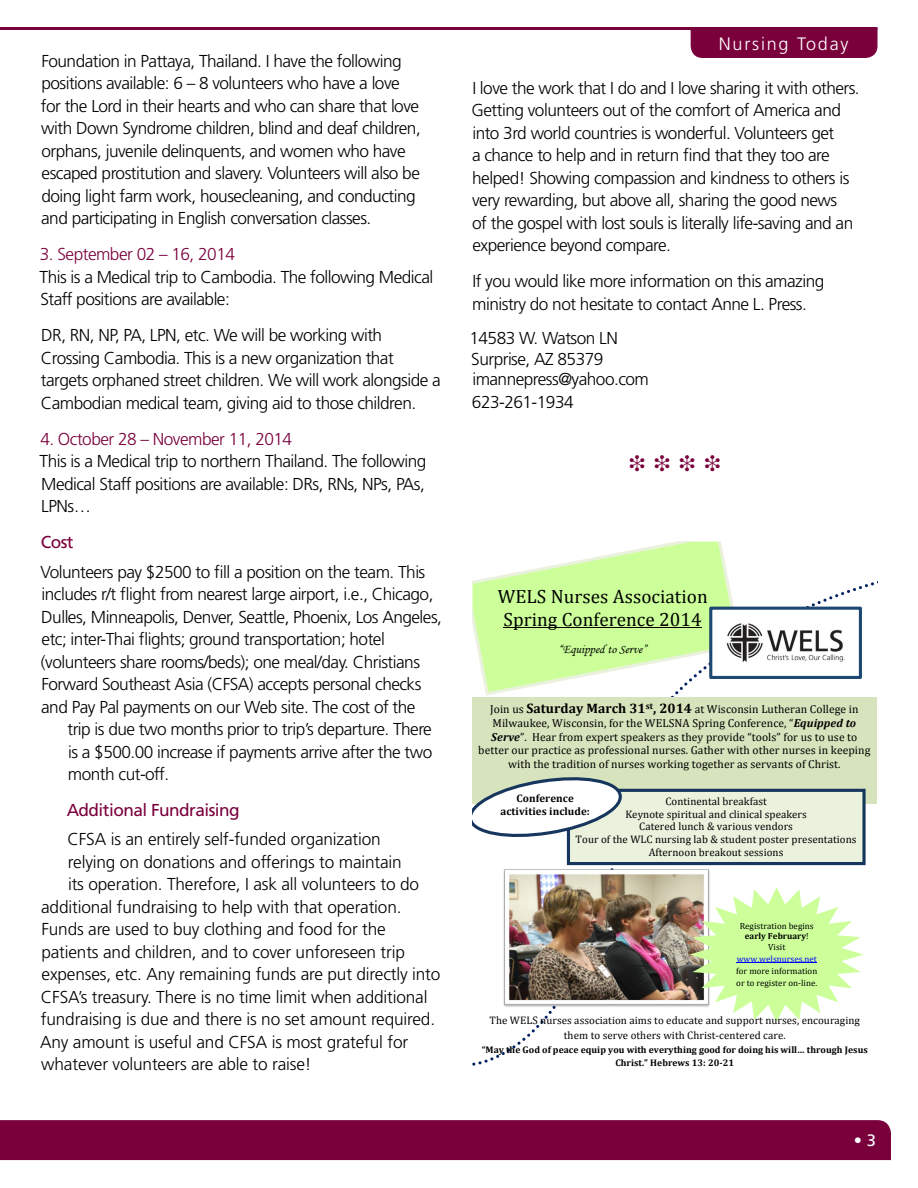
<style>
.page{position:relative;width:918px;height:1188px;background:#fff}
.page>*{position:absolute;margin:0;border:0;box-sizing:border-box;transform-origin:0 0}
.t1{font:22.5px "Zapf Dingbats ITC";color:#7a003c}
.t2{font:19.2px/22.5px "Cambria";letter-spacing:.005em;color:#000;text-align:center}
.t3{font:300 18px "Frutiger LT Std";letter-spacing:.1em;color:#fff}
.t4{font:300 17.25px/22.5px "Frutiger LT Std";letter-spacing:-.03em;color:#000}
.t5{font:300 17.25px "Frutiger LT Std";letter-spacing:-.01em;color:#000}
.t6{font:300 17.25px "Frutiger LT Std";letter-spacing:-.03em;color:#7a003c}
.t7{font:17.25px "Frutiger LT Std";letter-spacing:-.03em;color:#7a003c}
.t8{font:300 16.5px "Frutiger LT Std";color:#fff}
.t9{font:12.45px "Monotype Corsiva";color:#000}
.t10{font:11.55px/14px "Cambria";letter-spacing:.005em;color:#000;text-align:center}
.t11{font:10.95px/12.9px "Cambria";letter-spacing:.005em;color:#000;text-align:center}
.t12{font:700 10.95px/13px "Cambria";letter-spacing:.005em;color:#000;text-align:center}
.t13{font:700 9.6px/13px "Cambria";letter-spacing:.005em;color:#000;text-align:center}
.t14{font:9px/10.5px "Cambria";color:#000;text-align:center}
.t15{font:9px "Cambria";color:#00f}
.s1{font-weight:700;font-size:13.65px}
.s2{font-weight:700;font-style:italic}
.s3{font-weight:700}
.s4{font-weight:400}
</style>
<div class="page">
<div style="left:0;top:1120px;width:891px;height:40px;background:#7a003c"></div>
<hr style="left:0;top:27px;width:878px;height:3px;background:#7a003c">
<div style="left:691px;top:29px;width:187px;height:29px;background:#7a003c"></div>
<img style="left:503px;top:868px;width:207px;height:141px">
<div style="left:472px;top:697px;width:405px;height:106px;background:#d6e3bc"></div>
<svg style="left:472px;top:542px;width:271px;height:155px"></svg>
<hr style="left:504px;top:627px;width:198px;height:1px;background:#000">
<svg style="left:690px;top:887px;width:174px;height:135px"></svg>
<hr style="left:737px;top:962px;width:80px;height:1px;background:#00f">
<img style="left:713px;top:611px;width:132px;height:64px">
<div style="left:709px;top:607px;width:153px;height:72px;border:3px solid #1d4871"></div>
<div style="left:568px;top:790px;width:296px;height:73px;background:#eaf1dd"></div>
<div style="left:567px;top:789px;width:299px;height:76px;border:3px solid #17365d"></div>
<svg style="left:472px;top:777px;width:151px;height:62px"></svg>
<p class="t4" style="left:41px;top:50px;width:381px">Foundation in Pattaya, Thailand. I have the following positions available: 6 – 8 volunteers who have a love for the Lord in their hearts and who can share that love with Down Syndrome children, blind and deaf children, orphans, juvenile delinquents, and women who have escaped prostitution and slavery. Volunteers will also be doing light farm work, housecleaning, and conducting and participating in English conversation classes.</p>
<p class="t6" style="left:40px;top:245px;width:197px">3. September 02 – 16, 2014</p>
<p class="t4" style="left:40px;top:266px;width:395px">This is a Medical trip to Cambodia. The following Medical<br>Staff positions are available:</p>
<p class="t4" style="left:41px;top:324px;width:401px">DR, RN, NP, PA, LPN, etc. We will be working with Crossing Cambodia. This is a new organization that targets orphaned street children. We will work alongside a Cambodian medical team, giving aid to those children.</p>
<p class="t6" style="left:40px;top:429px;width:253px">4. October 28 – November 11, 2014</p>
<p class="t4" style="left:40px;top:450px;width:388px;text-align:justify">This is a Medical trip to northern Thailand. The following Medical Staff positions are available: DRs, RNs, NPs, PAs, LPNs…</p>
<p class="t7" style="left:41px;top:532px;width:34px">Cost</p>
<p class="t4" style="left:41px;top:561px;width:403px">Volunteers pay $2500 to fill a position on the team. This includes r/t flight from nearest large airport, i.e., Chicago, Dulles, Minneapolis, Denver, Seattle, Phoenix, Los Angeles, etc; inter-Thai flights; ground transportation; hotel (volunteers share rooms/beds); one meal/day. Christians Forward Southeast Asia (CFSA) accepts personal checks and Pay Pal payments on our Web site. The cost of the</p>
<p class="t4" style="left:67px;top:718px;width:366px;text-align:justify">trip is due two months prior to trip’s departure. There is a $500.00 increase if payments arrive after the two month cut-off.</p>
<p class="t7" style="left:67px;top:800px;width:175px">Additional Fundraising</p>
<p class="t5" style="left:67px;top:830px;width:315px">CFSA is an entirely self-funded organization</p>
<p class="t5" style="left:68px;top:852px;width:335px">relying on donations and offerings to maintain</p>
<p class="t5" style="left:68px;top:875px;width:352px">its operation. Therefore, I ask all volunteers to do</p>
<p class="t5" style="left:41px;top:897px;width:362px">additional fundraising to help with that operation.</p>
<p class="t5" style="left:41px;top:920px;width:346px">Funds are used to buy clothing and food for the</p>
<p class="t5" style="left:41px;top:942px;width:365px">patients and children, and to cover unforeseen trip</p>
<p class="t5" style="left:42px;top:965px;width:400px">expenses, etc. Any remaining funds are put directly into</p>
<p class="t5" style="left:41px;top:987px;width:388px">CFSA’s treasury. There is no time limit when additional</p>
<p class="t5" style="left:41px;top:1010px;width:396px">fundraising is due and there is no set amount required.</p>
<p class="t5" style="left:40px;top:1032px;width:370px">Any amount is useful and CFSA is most grateful for</p>
<p class="t5" style="left:41px;top:1055px;width:272px">whatever volunteers are able to raise!</p>
<p class="t3" style="left:719px;top:34px;width:131px">Nursing Today</p>
<p class="t4" style="left:472px;top:77px;width:390px">I love the work that I do and I love sharing it with others.<br>Getting volunteers out of the comfort of America and into 3rd world countries is wonderful. Volunteers get<br>a chance to help and in return find that they too are helped! Showing compassion and kindness to others is very rewarding, but above all, sharing the good news<br>of the gospel with lost souls is literally life-saving and an experience beyond compare.</p>
<p class="t4" style="left:472px;top:270px;width:354px">If you would like more information on this amazing ministry do not hesitate to contact Anne L. Press.</p>
<p class="t4" style="left:470px;top:328px;width:181px;line-height:20.7px">14583 W. Watson LN<br>Surprise, AZ 85379 imannepress@yahoo.com</p>
<p class="t4" style="left:472px;top:391px;width:103px">623-261-1934</p>
<h1 class="t1" style="left:629px;top:452px;width:93px">❉❉❉❉</h1>
<p class="t2" style="left:498px;top:585px;width:212px">WELS Nurses Association<br>Spring Conference 2014</p>
<p class="t9" style="left:559px;top:641px;width:90px">“Equipped to Serve”</p>
<p class="t10" style="left:478px;top:702px;width:394px">Join us <span class="s1">Saturday March 31</span><sup>st</sup><span class="s1">, 2014</span> at Wisconsin Lutheran College in Milwaukee, Wisconsin, for the WELSNA Spring Conference, “<span class="s2">Equipped to Serve</span>”. Hear from expert speakers as they provide “tools” for us to use to better our practice as professional nurses. Gather with other nurses in keeping with the tradition of nurses working together as servants of Christ.</p>
<p class="t12" style="left:501px;top:791px;width:91px">Conference activities include:</p>
<p class="t11" style="left:576px;top:794px;width:282px">Continental breakfast<br>Keynote spiritual and clinical speakers<br>Catered lunch &amp; various vendors<br>Tour of the WLC nursing lab &amp; student poster presentations Afternoon breakout sessions</p>
<p class="t14" style="left:740px;top:920px;width:76px">Registration begins <span class="s3">early February</span>!<br>Visit</p>
<p class="t15" style="left:737px;top:953px;width:82px">www.welsnurses.net</p>
<p class="t14" style="left:736px;top:965px;width:83px;line-height:11.9px;text-align:left">for more information or to register on--‐line.</p>
<p class="t11" style="left:490px;top:1013px;width:372px;line-height:14.9px">The WELS nurses association aims to educate and support nurses, encouraging them to serve others with Christ--‐centered care.</p>
<p class="t13" style="left:482px;top:1043px;width:388px">“May the God of peace equip you with everything good for doing his will… through Jesus<br>Christ.” Hebrews 13: 20--‐21</p>
<p class="t8" style="left:854px;top:1131px;width:24px">• <span class="s4">3</span></p>
</div>
